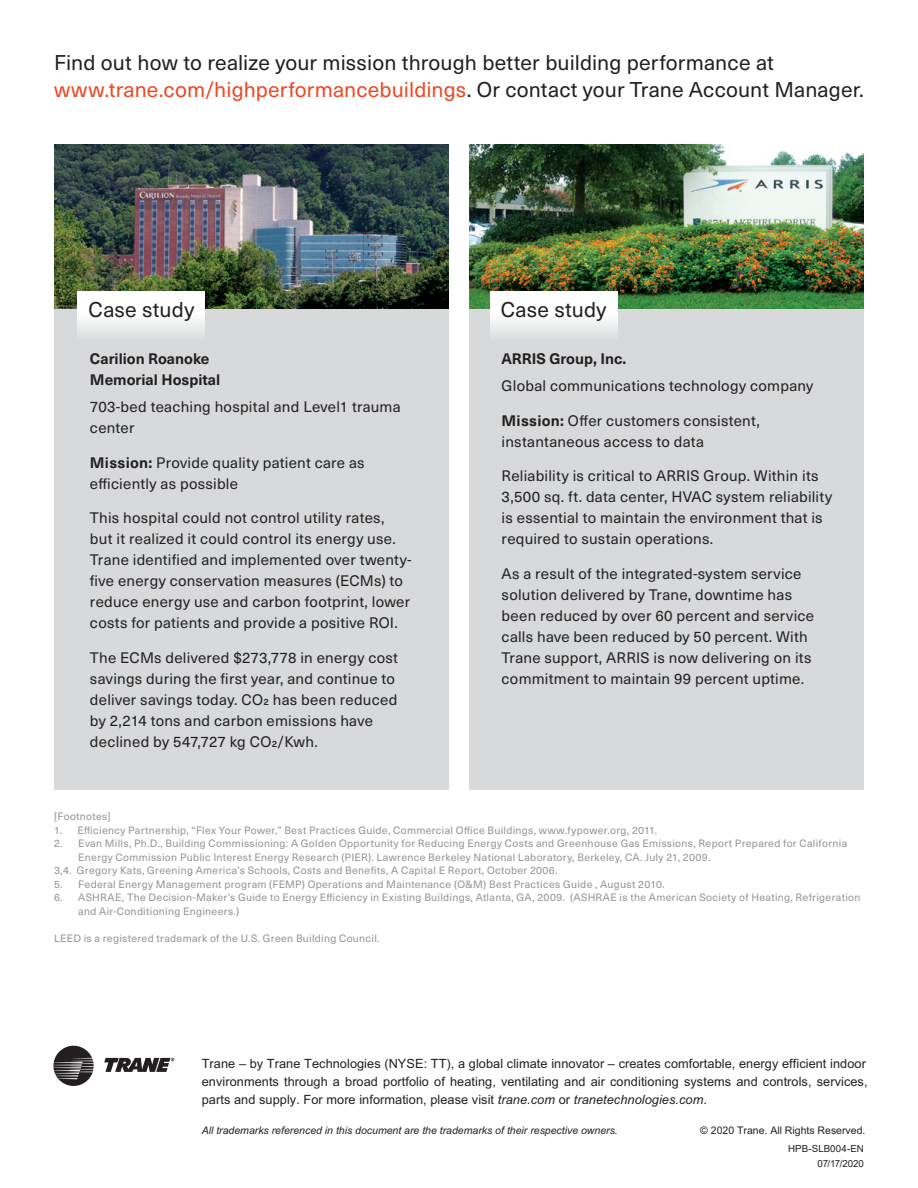
<style>
.page{position:relative;width:918px;height:1188px;background:#fff}
.page>*{position:absolute;margin:0;border:0;box-sizing:border-box;transform-origin:0 0}
.t1{font:21px/27px "Neue Haas Unica W1 G";letter-spacing:.005em;color:#231f20}
.t2{font:15px/21px "Neue Haas Unica W1 G";letter-spacing:.015em;color:#231f20}
.t3{font:700 15px/21px "Neue Haas Unica W1 G";color:#231f20}
.t4{font:12.75px/18px "Arial";letter-spacing:.005em;color:#231f20}
.t5{font:10.5px/13.5px "Neue Haas Unica W1 G";letter-spacing:.03em;color:#919396}
.t6{font:italic 10.5px "Arial";color:#231f20}
.t7{font:10.5px "Arial";color:#231f20}
.t8{font:9.75px/15px "Arial";letter-spacing:-.005em;color:#231f20;text-align:right}
.s1{color:#ef4623}
.s2{font-weight:700}
.s3{font-style:italic}
</style>
<div class="page">
<svg style="left:53px;top:1046px;width:41px;height:40px"></svg>
<svg style="left:104px;top:1058px;width:70px;height:14px"></svg>
<div style="left:54px;top:309px;width:394px;height:480px;background:#d7d9da"></div>
<div style="left:470px;top:309px;width:394px;height:480px;background:#d7d9da"></div>
<img style="left:470px;top:145px;width:394px;height:164px">
<img style="left:54px;top:145px;width:394px;height:164px">
<div style="left:78px;top:291px;width:127px;height:50px;background:linear-gradient(to bottom,#fff,#e1e2e3)"></div>
<div style="left:490px;top:291px;width:127px;height:50px;background:linear-gradient(to bottom,#fff,#e1e2e3)"></div>
<h1 class="t1" style="left:54px;top:48px;width:812px">Find out how to realize your mission through better building performance at <span class="s1">www.trane.com/highperformancebuildings</span>. Or contact your Trane Account Manager.</h1>
<h1 class="t1" style="left:89px;top:295px;width:107px">Case study</h1>
<h1 class="t1" style="left:501px;top:295px;width:107px">Case study</h1>
<p class="t3" style="left:90px;top:347px;width:132px">Carilion Roanoke<br>Memorial Hospital</p>
<p class="t2" style="left:90px;top:396px;width:312px">703-bed teaching hospital and Level1 trauma center</p>
<p class="t2" style="left:90px;top:451px;width:276px"><span class="s2">Mission:</span> Provide quality patient care as efficiently as possible</p>
<p class="t2" style="left:90px;top:507px;width:323px">This hospital could not control utility rates,<br>but it realized it could control its energy use.<br>Trane identified and implemented over twenty&shy;five energy conservation measures (ECMs) to reduce energy use and carbon footprint, lower costs for patients and provide a positive ROI.</p>
<p class="t2" style="left:90px;top:646px;width:310px">The ECMs delivered $273,778 in energy cost savings during the first year, and continue to deliver savings today. CO2 has been reduced by 2,214 tons and carbon emissions have declined by 547,727 kg CO2/Kwh.</p>
<p class="t3" style="left:502px;top:347px;width:126px">ARRIS Group, Inc.</p>
<p class="t2" style="left:502px;top:375px;width:313px">Global communications technology company</p>
<p class="t2" style="left:502px;top:409px;width:260px"><span class="s2">Mission:</span> Offer customers consistent, instantaneous access to data</p>
<p class="t2" style="left:502px;top:465px;width:332px">Reliability is critical to ARRIS Group. Within its 3,500 sq. ft. data center, HVAC system reliability is essential to maintain the environment that is required to sustain operations.</p>
<p class="t2" style="left:502px;top:562px;width:314px">As a result of the integrated-system service solution delivered by Trane, downtime has been reduced by over 60 percent and service calls have been reduced by 50 percent. With Trane support, ARRIS is now delivering on its commitment to maintain 99 percent uptime.</p>
<p class="t5" style="left:54px;top:809px;width:58px">[Footnotes]</p>
<p class="t5" style="left:54px;top:823px;width:605px">1. Efficiency Partnership, “Flex Your Power,” Best Practices Guide, Commercial Office Buildings, www.fypower.org, 2011.</p>
<p class="t5" style="left:54px;top:836px;width:795px">2. Evan Mills, Ph.D., Building Commissioning: A Golden Opportunity for Reducing Energy Costs and Greenhouse Gas Emissions, Report Prepared for California</p>
<p class="t5" style="left:78px;top:850px;width:634px">Energy Commission Public Interest Energy Research (PIER). Lawrence Berkeley National Laboratory, Berkeley, CA. July 21, 2009.</p>
<p class="t5" style="left:54px;top:863px;width:505px">3,4. Gregory Kats, Greening America’s Schools, Costs and Benefits, A Capital E Report, October 2006.</p>
<p class="t5" style="left:54px;top:877px;width:612px">5. Federal Energy Management program (FEMP) Operations and Maintenance (O&amp;M) Best Practices Guide , August 2010.</p>
<p class="t5" style="left:78px;top:890px;width:784px;text-indent:-24px">6. ASHRAE, The Decision-Maker’s Guide to Energy Efficiency in Existing Buildings, Atlanta, GA, 2009. (ASHRAE is the American Society of Heating, Refrigeration and Air-Conditioning Engineers.)</p>
<p class="t5" style="left:54px;top:931px;width:327px">LEED is a registered trademark of the U.S. Green Building Council.</p>
<p class="t4" style="left:202px;top:1054px;width:667px">Trane – by Trane Technologies (NYSE: TT), a global climate innovator – creates comfortable, energy efficient indoor environments through a broad portfolio of heating, ventilating and air conditioning systems and controls, services, parts and supply. For more information, please visit <span class="s3">trane.com</span> or <span class="s3">tranetechnologies.com</span>.</p>
<p class="t6" style="left:202px;top:1124px;width:418px">All trademarks referenced in this document are the trademarks of their respective owners.</p>
<p class="t7" style="left:700px;top:1123px;width:167px">© 2020 Trane. All Rights Reserved.</p>
<p class="t8" style="left:788px;top:1141px;width:77px">HPB-SLB004-EN<br>07/17/2020</p>
</div>
